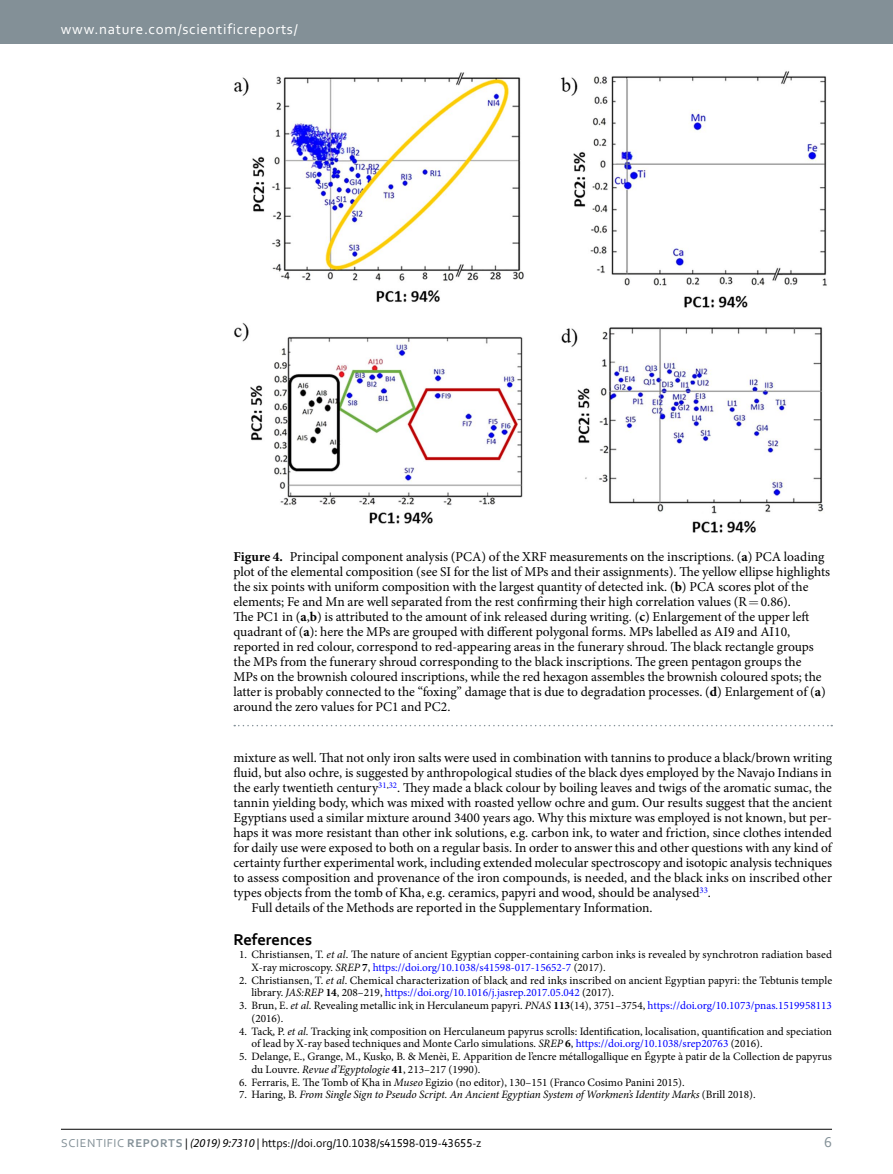
<style>
.page{position:relative;width:893px;height:1174px;background:#fff}
.page>*{position:absolute;margin:0;border:0;box-sizing:border-box;transform-origin:0 0}
.t1{font:16.5px "Corbel Bold 2";color:#000}
.t2{font:15px "Corbel 2";letter-spacing:.045em;color:#fff}
.t3{font:15px "Corbel 2";color:#839097}
.t4{font:13.5px/15px "Minion Pro";color:#000}
.t5{font:12px "Corbel";color:#000}
.t6{font:11.25px/12.8px "Minion Pro";color:#000}
.t7{font:italic 11.25px "Minion Pro";letter-spacing:-.01em;color:#000}
.s1{font-weight:700}
.s2{font-style:italic}
.s3{color:#00f}
.s4{font-style:normal}
.s5{font-family:"Corbel 2";color:#839097}
.s6{font-family:"Corbel Bold 2";color:#839097}
.s7{font-family:"Corbel 2"}
.s8{font-family:"Myriad Pro";font-style:italic}
</style>
<div class="page">
<hr style="left:61px;top:1129px;width:771px;height:1px;background:#000">
<div style="left:0;top:0;width:893px;height:43px;background:#839097"></div>
<img style="left:234px;top:71px;width:593px;height:462px">
<svg style="left:234px;top:725px;width:598px;height:1px"></svg>
<p class="t2" style="left:61px;top:19px;width:238px">www.nature.com/scientificreports/</p>
<p class="t4" style="left:233px;top:549px;width:598px"><span class="s1">Figure 4.</span> Principal component analysis (PCA) of the XRF measurements on the inscriptions. (<span class="s1">a</span>) PCA loading plot of the elemental composition (see SI for the list of MPs and their assignments). The yellow ellipse highlights the six points with uniform composition with the largest quantity of detected ink. (<span class="s1">b</span>) PCA scores plot of the elements; Fe and Mn are well separated from the rest confirming their high correlation values (R 0.86).<br>The PC1 in (<span class="s1">a</span>,<span class="s1">b</span>) is attributed to the amount of ink released during writing. (<span class="s1">c</span>) Enlargement of the upper left quadrant of (<span class="s1">a</span>): here the MPs are grouped with different polygonal forms. MPs labelled as AI9 and AI10, reported in red colour, correspond to red-appearing areas in the funerary shroud. The black rectangle groups the MPs from the funerary shroud corresponding to the black inscriptions. The green pentagon groups the<br>MPs on the brownish coloured inscriptions, while the red hexagon assembles the brownish coloured spots; the latter is probably connected to the “foxing” damage that is due to degradation processes. (<span class="s1">d</span>) Enlargement of (<span class="s1">a</span>) around the zero values for PC1 and PC2.</p>
<p class="t4" style="left:233px;top:750px;width:600px">mixture as well. That not only iron salts were used in combination with tannins to produce a black/brown writing</p>
<p class="t4" style="left:233px;top:765px;width:600px">fluid, but also ochre, is suggested by anthropological studies of the black dyes employed by the Navajo Indians in</p>
<p class="t4" style="left:233px;top:780px;width:600px">the early twentieth century<sup>31</sup><sup>,</sup><sup>32</sup>. They made a black colour by boiling leaves and twigs of the aromatic sumac, the</p>
<p class="t4" style="left:233px;top:795px;width:600px">tannin yielding body, which was mixed with roasted yellow ochre and gum. Our results suggest that the ancient</p>
<p class="t4" style="left:233px;top:810px;width:600px">Egyptians used a similar mixture around 3400 years ago. Why this mixture was employed is not known, but per-</p>
<p class="t4" style="left:233px;top:825px;width:600px">haps it was more resistant than other ink solutions, e.g. carbon ink, to water and friction, since clothes intended</p>
<p class="t4" style="left:233px;top:840px;width:600px">for daily use were exposed to both on a regular basis. In order to answer this and other questions with any kind of</p>
<p class="t4" style="left:233px;top:855px;width:600px">certainty further experimental work, including extended molecular spectroscopy and isotopic analysis techniques</p>
<p class="t4" style="left:233px;top:870px;width:600px">to assess composition and provenance of the iron compounds, is needed, and the black inks on inscribed other</p>
<p class="t4" style="left:233px;top:885px;width:479px">types objects from the tomb of Kha, e.g. ceramics, papyri and wood, should be analysed<sup>33</sup>.</p>
<p class="t4" style="left:251px;top:900px;width:403px">Full details of the Methods are reported in the Supplementary Information.</p>
<p class="t1" style="left:233px;top:929px;width:80px">References</p>
<p class="t6" style="left:251px;top:948px;width:582px;text-indent:-12px">1. Christiansen, T. <span class="s2">et al</span>. The nature of ancient Egyptian copper-containing carbon inks is revealed by synchrotron radiation based<br>X-ray microscopy. <span class="s2">SREP</span> <span class="s1">7</span>, <span class="s3">https://doi.org/10.1038/s41598-017-15652-7</span> (2017).</p>
<p class="t6" style="left:251px;top:973px;width:582px;text-indent:-12px">2. Christiansen, T. <span class="s2">et al</span>. Chemical characterization of black and red inks inscribed on ancient Egyptian papyri: the Tebtunis temple library. <span class="s2">JAS:REP</span> <span class="s1">14</span>, 208–219, <span class="s3">https://doi.org/10.1016/j.jasrep.2017.05.042</span> (2017).</p>
<p class="t6" style="left:251px;top:999px;width:582px;text-indent:-12px">3. Brun, E. <span class="s2">et al</span>. Revealing metallic ink in Herculaneum papyri. <span class="s2">PNAS</span> <span class="s1">113</span>(14), 3751–3754, <span class="s3">https://doi.org/10.1073/pnas.1519958113 </span>(2016).</p>
<p class="t6" style="left:251px;top:1024px;width:582px;text-indent:-12px">4. Tack, P. <span class="s2">et al</span>. Tracking ink composition on Herculaneum papyrus scrolls: Identification, localisation, quantification and speciation of lead by X-ray based techniques and Monte Carlo simulations. <span class="s2">SREP</span> <span class="s1">6</span>, <span class="s3">https://doi.org/10.1038/srep20763</span> (2016).</p>
<p class="t6" style="left:251px;top:1050px;width:582px;text-indent:-12px">5. Delange, E., Grange, M., Kusko, B. &amp; Menèi, E. Apparition de l’encre métallogallique en Égypte à patir de la Collection de papyrus du Louvre. <span class="s2">Revue d’Egyptologie</span> <span class="s1">41</span>, 213–217 (1990).</p>
<p class="t6" style="left:239px;top:1075px;width:447px">6. Ferraris, E. The Tomb of Kha in <span class="s2">Museo</span> Egizio (no editor), 130–151 (Franco Cosimo Panini 2015).</p>
<p class="t7" style="left:239px;top:1087px;width:518px"><span class="s4">7. Haring, B.</span> From Single Sign to Pseudo Script. An Ancient Egyptian System of Workmen’s Identity Marks <span class="s4">(Brill 2018).</span></p>
<p class="t5" style="left:61px;top:1135px;width:422px"><span class="s5">Scientific</span> <span class="s6">Reports</span> <span class="s7">|</span> <span class="s8">(2019) 9:7310</span> <span class="s7">|</span> https://doi.org/10.1038/s41598-019-43655-z</p>
<p class="t3" style="left:824px;top:1132px;width:9px">6</p>
</div>
